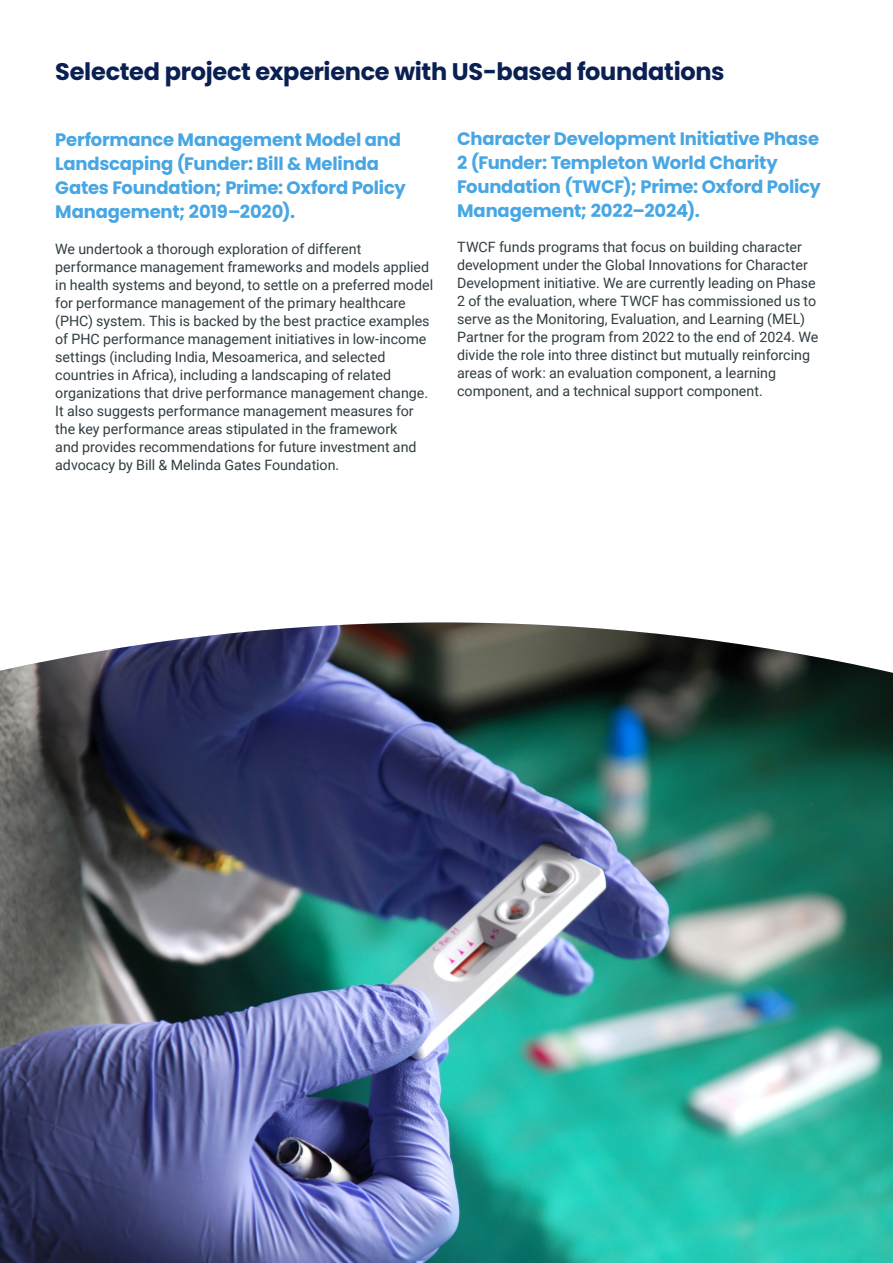
<style>
.page{position:relative;width:893px;height:1263px;background:#fff}
.page>*{position:absolute;margin:0;border:0;box-sizing:border-box;transform-origin:0 0}
.t1{font:700 24px "Poppins";letter-spacing:-.01em;color:#0a1f52}
.t2{font:700 18px/24px "Poppins";letter-spacing:-.01em;color:#47a6e3}
.Body{font:14.25px/18px "Roboto";color:#303d42}
</style>
<div class="page">
<img style="left:0;top:622px;width:893px;height:641px">
<h2 class="t1" style="left:55px;top:58px;width:671px">Selected project experience with US-based foundations</h2>
<h3 class="t2" style="left:55px;top:128px;width:352px">Performance Management Model and Landscaping (Funder: Bill &amp; Melinda Gates Foundation; Prime: Oxford Policy Management; 2019–2020).</h3>
<p class="Body" style="left:55px;top:239px;width:379px">We undertook a thorough exploration of different performance management frameworks and models applied in health systems and beyond, to settle on a preferred model for performance management of the primary healthcare (PHC) system. This is backed by the best practice examples of PHC performance management initiatives in low-income settings (including India, Mesoamerica, and selected countries in Africa), including a landscaping of related organizations that drive performance management change.<br>It also suggests performance management measures for the key performance areas stipulated in the framework<br>and provides recommendations for future investment and advocacy by Bill &amp; Melinda Gates Foundation.</p>
<h3 class="t2" style="left:457px;top:127px;width:365px">Character Development Initiative Phase 2 (Funder: Templeton World Charity Foundation (TWCF); Prime: Oxford Policy Management; 2022–2024).</h3>
<p class="Body" style="left:457px;top:238px;width:363px">TWCF funds programs that focus on building character development under the Global Innovations for Character Development initiative. We are currently leading on Phase 2 of the evaluation, where TWCF has commissioned us to serve as the Monitoring, Evaluation, and Learning (MEL)<br>Partner for the program from 2022 to the end of 2024. We divide the role into three distinct but mutually reinforcing areas of work: an evaluation component, a learning component, and a technical support component.</p>
</div>
